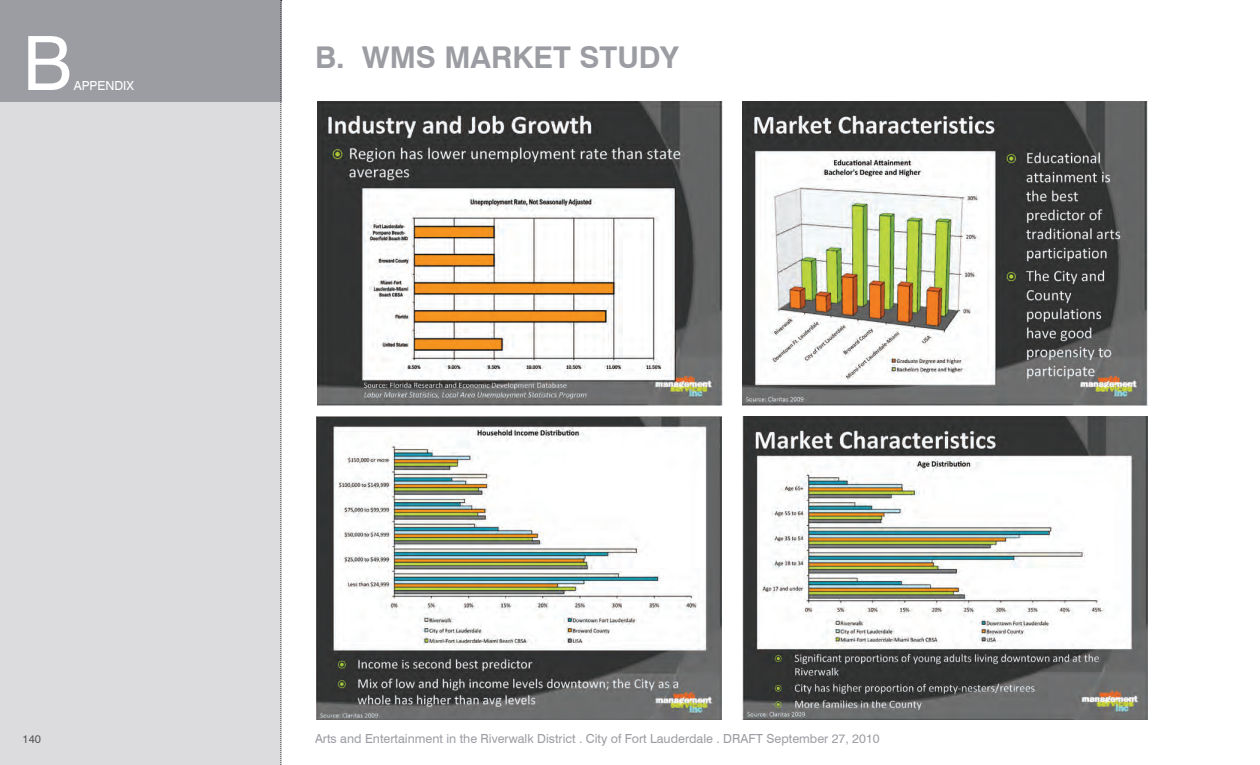
<style>
.page{position:relative;width:1260px;height:765px;background:#fff}
.page>*{position:absolute;margin:0;border:0;box-sizing:border-box;transform-origin:0 0}
.t1{font:75px "Swiss 721 BT";color:#fff}
.t2{font:700 30px "Swiss 721 BT";color:#9c9da3}
.t3{font:12.5px "Swiss 721 BT";color:#9c9da3}
.t4{font:12.5px "Swiss 721 BT";color:#fff}
.t5{font:11.25px "Swiss 721 BT";color:#56565a}
</style>
<div class="page">
<div style="left:0;top:0;width:281px;height:765px;background:#dcdcdf"></div>
<div style="left:0;top:0;width:281px;height:101px;background:#9c9da3"></div>
<svg style="left:280px;top:0;width:2px;height:765px"></svg>
<img style="left:742px;top:101px;width:406px;height:304px">
<img style="left:316px;top:416px;width:405px;height:304px">
<img style="left:742px;top:416px;width:406px;height:304px">
<img style="left:317px;top:101px;width:405px;height:304px">
<h1 class="t1" style="left:22px;top:18px;width:51px">B</h1>
<h2 class="t2" style="left:315px;top:39px;width:365px">B. WMS MARKET STUDY</h2>
<p class="t4" style="left:74px;top:78px;width:62px">APPENDIX</p>
<p class="t5" style="left:22px;top:732px;width:20px">140</p>
<p class="t3" style="left:315px;top:730px;width:566px">Arts and Entertainment in the Riverwalk District . City of Fort Lauderdale . DRAFT September 27, 2010</p>
</div>
